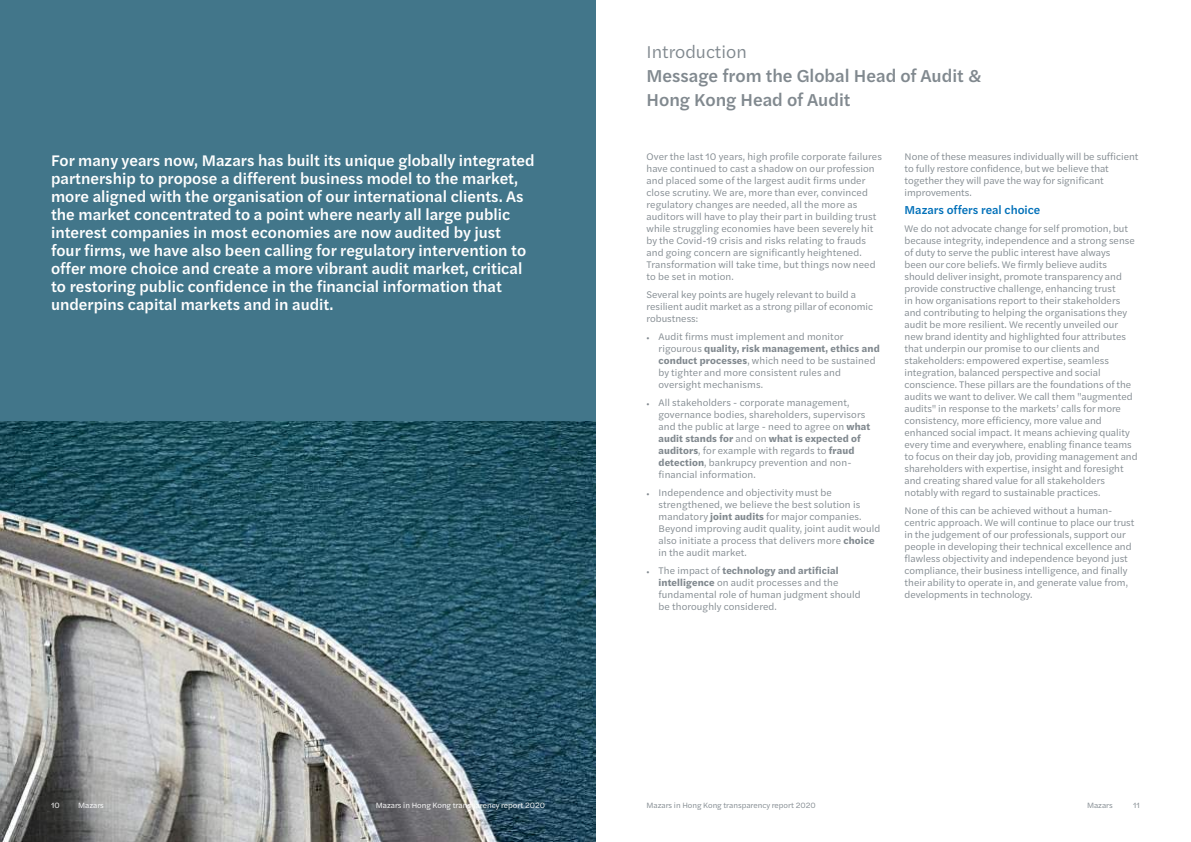
<style>
.page{position:relative;width:1191px;height:842px;background:#fff}
.page>*{position:absolute;margin:0;border:0;box-sizing:border-box;transform-origin:0 0}
.t1{font:500 18px/24px "Halyard Text";color:#81898f}
.t2{font:18px "Halyard Text";color:#81898f}
.t3{font:500 16px/18px "Halyard Text";color:#fff}
.t4{font:500 12px "Halyard Text";color:#0070b9}
.t5{font:10px/12px "Halyard Text";color:#81898f}
.t6{font:8px "Halyard Text";color:#81898f}
.t7{font:8px "Halyard Text";color:#fff}
.s1{font-family:"Minion Pro";font-size:8px}
.s2{font-weight:700}
</style>
<div class="page">
<img style="left:0;top:421px;width:595px;height:421px">
<div style="left:0;top:0;width:595px;height:421px;background:#42768a"></div>
<p class="t3" style="left:51px;top:151px;width:485px">For many years now, Mazars has built its unique globally integrated partnership to propose a different business model to the market, more aligned with the organisation of our international clients. As the market concentrated to a point where nearly all large public interest companies in most economies are now audited by just four firms, we have also been calling for regulatory intervention to offer more choice and create a more vibrant audit market, critical to restoring public confidence in the financial information that underpins capital markets and in audit.</p>
<h1 class="t2" style="left:646px;top:39px;width:102px">Introduction</h1>
<h1 class="t1" style="left:646px;top:63px;width:336px">Message from the Global Head of Audit &amp;<br>Hong Kong Head of Audit</h1>
<p class="t5" style="left:646px;top:150px;width:237px">Over the last 10 years, high profile corporate failures have continued to cast a shadow on our profession and placed some of the largest audit firms under close scrutiny. We are, more than ever, convinced regulatory changes are needed, all the more as auditors will have to play their part in building trust while struggling economies have been severely hit by the Covid-19 crisis and risks relating to frauds and going concern are significantly heightened.<br>Transformation will take time, but things now need to be set in motion.</p>
<p class="t5" style="left:646px;top:288px;width:228px">Several key points are hugely relevant to build a resilient audit market as a strong pillar of economic robustness:</p>
<p class="t5" style="left:658px;top:330px;width:223px;text-indent:-12px"><span class="s1">•</span> Audit firms must implement and monitor rigourous <span class="s2">quality, risk management, ethics and conduct processes</span>, which need to be sustained by tighter and more consistent rules and oversight mechanisms.</p>
<p class="t5" style="left:658px;top:396px;width:213px;text-indent:-12px"><span class="s1">•</span> All stakeholders - corporate management, governance bodies, shareholders, supervisors and the public at large - need to agree on <span class="s2">what audit stands for</span> and on <span class="s2">what is expected of auditors</span>, for example with regards to <span class="s2">fraud detection</span>, bankrupcy prevention and non&shy;financial information.</p>
<p class="t5" style="left:658px;top:486px;width:223px;text-indent:-12px"><span class="s1">•</span> Independence and objectivity must be strengthened, we believe the best solution is mandatory <span class="s2">joint audits</span> for major companies.<br>Beyond improving audit quality, joint audit would also initiate a process that delivers more <span class="s2">choice </span>in the audit market.</p>
<p class="t5" style="left:658px;top:564px;width:204px;text-indent:-12px"><span class="s1">•</span> The impact of <span class="s2">technology and artificial intelligence</span> on audit processes and the fundamental role of human judgment should be thoroughly considered.</p>
<p class="t5" style="left:904px;top:150px;width:235px">None of these measures individually will be sufficient to fully restore confidence, but we believe that together they will pave the way for significant improvements.</p>
<p class="t4" style="left:904px;top:201px;width:137px">Mazars offers real choice</p>
<p class="t5" style="left:904px;top:222px;width:235px">We do not advocate change for self promotion, but because integrity, independence and a strong sense of duty to serve the public interest have always<br>been our core beliefs. We firmly believe audits should deliver insight, promote transparency and provide constructive challenge, enhancing trust<br>in how organisations report to their stakeholders and contributing to helping the organisations they audit be more resilient. We recently unveiled our new brand identity and highlighted four attributes that underpin our promise to our clients and stakeholders: empowered expertise, seamless integration, balanced perspective and social conscience. These pillars are the foundations of the audits we want to deliver. We call them "augmented audits" in response to the markets’ calls for more consistency, more efficiency, more value and enhanced social impact. It means achieving quality every time and everywhere, enabling finance teams to focus on their day job, providing management and shareholders with expertise, insight and foresight and creating shared value for all stakeholders notably with regard to sustainable practices.</p>
<p class="t5" style="left:904px;top:504px;width:231px">None of this can be achieved without a human&shy;centric approach. We will continue to place our trust in the judgement of our professionals, support our people in developing their technical excellence and flawless objectivity and independence beyond just compliance, their business intelligence, and finally their ability to operate in, and generate value from, developments in technology.</p>
<p class="t7" style="left:51px;top:800px;width:10px">10</p>
<p class="t7" style="left:78px;top:800px;width:27px">Mazars</p>
<p class="t7" style="left:376px;top:800px;width:171px">Mazars in Hong Kong transparency report 2020</p>
<p class="t6" style="left:646px;top:800px;width:171px">Mazars in Hong Kong transparency report 2020</p>
<p class="t6" style="left:1087px;top:800px;width:27px">Mazars</p>
<p class="t6" style="left:1133px;top:800px;width:8px">11</p>
</div>
